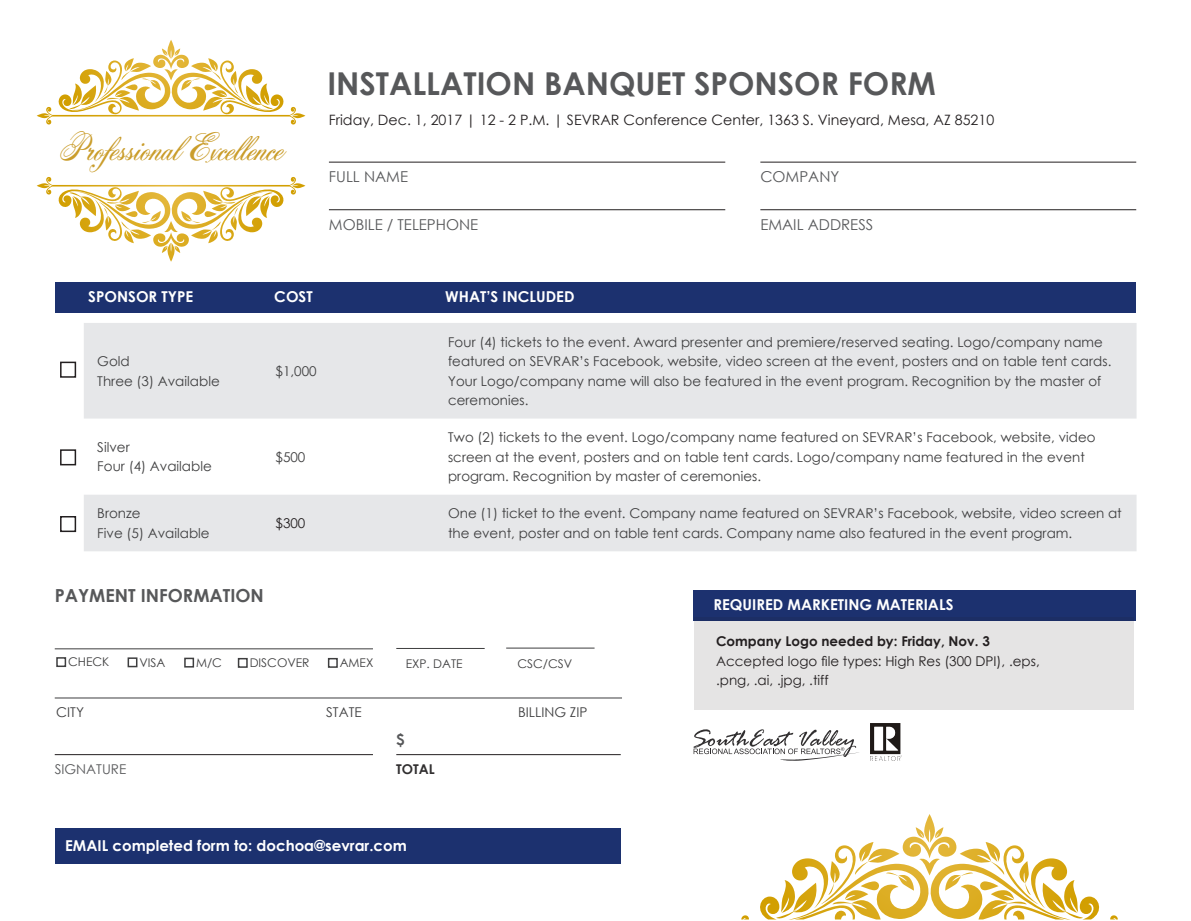
<style>
.page{position:relative;width:1191px;height:921px;background:#fff}
.page>*{position:absolute;margin:0;border:0;box-sizing:border-box;transform-origin:0 0}
.t1{font:36px "Acroterion JF";color:#ca9d2b}
.t2{font:700 31.5px "Century Gothic";color:#57585a}
.t3{font:700 18px "Century Gothic";color:#57585a}
.t4{font:700 15px "Century Gothic";color:#fff}
.t5{font:15px "Century Gothic";color:#57585a}
.t6{font:700 15px "Century Gothic";color:#57585a}
.t7{font:14.25px "Century Gothic";color:#231f20}
.t8{font:13.5px/19.5px "Century Gothic";color:#3e3e3f}
.t9{font:13.5px/19.5px "Century Gothic";color:#231f20}
.t10{font:700 13.5px "Century Gothic";color:#231f20}
.t11{font:13.5px "Century Gothic";color:#57585a}
.t12{font:700 13.5px "Century Gothic";color:#312f30}
.t13{font:12px "Century Gothic";color:#3e3e3f}
</style>
<div class="page">
<hr style="left:329px;top:162px;width:396px;height:1px;background:#231f20">
<hr style="left:760px;top:162px;width:376px;height:1px;background:#231f20">
<hr style="left:329px;top:209px;width:396px;height:1px;background:#231f20">
<hr style="left:760px;top:209px;width:376px;height:1px;background:#231f20">
<div style="left:55px;top:282px;width:1081px;height:31px;background:#1c316f"></div>
<svg style="left:84px;top:323px;width:1053px;height:228px;fill:#e6e7e9"></svg>
<div style="left:60px;top:362px;width:16px;height:16px;border:2px solid #231f20"></div>
<div style="left:60px;top:449px;width:16px;height:16px;border:2px solid #231f20"></div>
<div style="left:60px;top:516px;width:16px;height:16px;border:2px solid #231f20"></div>
<div style="left:55px;top:828px;width:566px;height:36px;background:#1c316f"></div>
<hr style="left:55px;top:754px;width:318px;height:1px;background:#231f20">
<hr style="left:55px;top:698px;width:567px;height:1px;background:#3e3e3f">
<div style="left:56px;top:657px;width:10px;height:10px;border:2px solid #3e3e3f"></div>
<div style="left:128px;top:657px;width:9px;height:10px;border:2px solid #3e3e3f"></div>
<div style="left:184px;top:658px;width:10px;height:10px;border:2px solid #3e3e3f"></div>
<div style="left:238px;top:658px;width:10px;height:10px;border:2px solid #3e3e3f"></div>
<div style="left:328px;top:658px;width:10px;height:10px;border:2px solid #3e3e3f"></div>
<hr style="left:396px;top:754px;width:225px;height:1px;background:#231f20">
<hr style="left:55px;top:649px;width:318px;height:1px;background:#3e3e3f">
<hr style="left:396px;top:648px;width:89px;height:1px;background:#3e3e3f">
<hr style="left:506px;top:648px;width:89px;height:1px;background:#3e3e3f">
<svg style="left:693px;top:729px;width:166px;height:32px"></svg>
<img style="left:870px;top:724px;width:31px;height:36px">
<div style="left:693px;top:590px;width:443px;height:31px;background:#1c316f"></div>
<div style="left:694px;top:617px;width:439px;height:93px;background:#e5e4e4"></div>
<svg style="left:36px;top:60px;width:270px;height:202px"></svg>
<svg style="left:124px;top:40px;width:94px;height:31px"></svg>
<svg style="left:46px;top:177px;width:249px;height:18px"></svg>
<svg style="left:741px;top:845px;width:377px;height:75px"></svg>
<svg style="left:858px;top:814px;width:143px;height:48px"></svg>
<p class="t2" style="left:327px;top:60px;width:610px">INSTALLATION BANQUET SPONSOR FORM</p>
<p class="t1" style="left:60px;top:124px;width:223px">Professional Excellence</p>
<p class="t7" style="left:329px;top:110px;width:667px">Friday, Dec. 1, 2017 | 12 - 2 P.M. | SEVRAR Conference Center, 1363 S. Vineyard, Mesa, AZ 85210</p>
<p class="t5" style="left:329px;top:166px;width:81px">FULL NAME</p>
<p class="t5" style="left:760px;top:166px;width:80px">COMPANY</p>
<p class="t5" style="left:329px;top:214px;width:151px">MOBILE / TELEPHONE</p>
<p class="t5" style="left:760px;top:214px;width:114px">EMAIL ADDRESS</p>
<p class="t4" style="left:88px;top:285px;width:107px">SPONSOR TYPE</p>
<p class="t4" style="left:274px;top:285px;width:40px">COST</p>
<p class="t4" style="left:445px;top:285px;width:131px">WHAT’S INCLUDED</p>
<p class="t8" style="left:97px;top:351px;width:34px">Gold</p>
<p class="t8" style="left:97px;top:371px;width:124px">Three (3) Available</p>
<p class="t8" style="left:97px;top:437px;width:34px">Silver</p>
<p class="t8" style="left:97px;top:457px;width:116px">Four (4) Available</p>
<p class="t8" style="left:97px;top:503px;width:45px">Bronze</p>
<p class="t8" style="left:97px;top:523px;width:114px">Five (5) Available</p>
<p class="t8" style="left:276px;top:361px;width:43px">$1,000</p>
<p class="t8" style="left:276px;top:447px;width:31px">$500</p>
<p class="t8" style="left:448px;top:332px;width:665px">Four (4) tickets to the event. Award presenter and premiere/reserved seating. Logo/company name featured on SEVRAR’s Facebook, website, video screen at the event, posters and on table tent cards.<br>Your Logo/company name will also be featured in the event program. Recognition by the master of ceremonies.</p>
<p class="t8" style="left:448px;top:427px;width:650px">Two (2) tickets to the event. Logo/company name featured on SEVRAR’s Facebook, website, video screen at the event, posters and on table tent cards. Logo/company name featured in the event program. Recognition by master of ceremonies.</p>
<p class="t9" style="left:276px;top:513px;width:31px">$300</p>
<p class="t8" style="left:448px;top:503px;width:675px">One (1) ticket to the event. Company name featured on SEVRAR’s Facebook, website, video screen at the event, poster and on table tent cards. Company name also featured in the event program.</p>
<p class="t3" style="left:55px;top:582px;width:211px">PAYMENT INFORMATION</p>
<p class="t13" style="left:68px;top:654px;width:43px">CHECK</p>
<p class="t13" style="left:139px;top:654px;width:27px">VISA</p>
<p class="t13" style="left:196px;top:654px;width:28px">M/C</p>
<p class="t13" style="left:250px;top:654px;width:61px">DISCOVER</p>
<p class="t13" style="left:340px;top:654px;width:35px">AMEX</p>
<p class="t13" style="left:406px;top:655px;width:58px">EXP. DATE</p>
<p class="t13" style="left:518px;top:656px;width:56px">CSC/CSV</p>
<p class="t8" style="left:56px;top:702px;width:29px">CITY</p>
<p class="t8" style="left:326px;top:702px;width:37px">STATE</p>
<p class="t8" style="left:518px;top:702px;width:71px">BILLING ZIP</p>
<p class="t11" style="left:55px;top:759px;width:73px">SIGNATURE</p>
<p class="t6" style="left:396px;top:728px;width:10px">$</p>
<p class="t12" style="left:396px;top:758px;width:40px">TOTAL</p>
<p class="t4" style="left:65px;top:835px;width:343px">EMAIL completed form to: dochoa@sevrar.com</p>
<p class="t4" style="left:713px;top:593px;width:241px">REQUIRED MARKETING MATERIALS</p>
<p class="t10" style="left:716px;top:631px;width:275px">Company Logo needed by: Friday, Nov. 3</p>
<p class="t9" style="left:716px;top:651px;width:325px">Accepted logo file types: High Res (300 DPI), .eps, .png, .ai, .jpg, .tiff</p>
</div>
